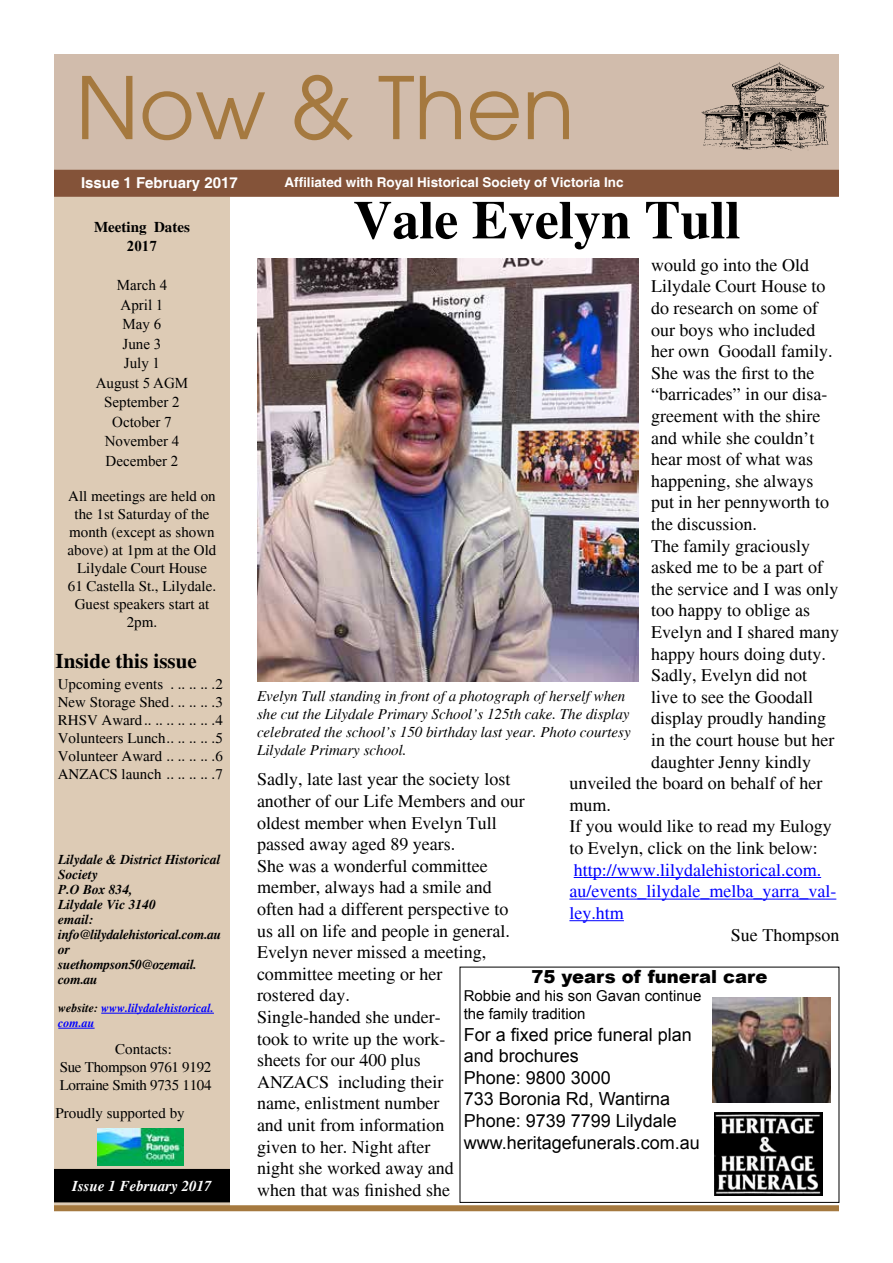
<style>
.page{position:relative;width:893px;height:1263px;background:#fff}
.page>*{position:absolute;margin:0;border:0;box-sizing:border-box;transform-origin:0 0}
.t1{font:85.5px "Avant Garde";color:#a5793f}
.t2{font:700 54px "Times";color:#000}
.t3{font:700 21px "Times";color:#000}
.t4{font:18px/21.6px "Times";color:#000}
.t5{font:18px/21.6px "Arial";color:#000}
.t6{font:18px/21.6px "Times";color:#00f}
.t7{font:900 18px "Arial";color:#000}
.t8{font:15px/18px "Times";color:#000;text-align:center}
.t9{font:italic 15px/18px "Times";color:#000}
.t10{font:15px/19.5px "Times New Roman";color:#000;text-align:center}
.t11{font:15px/18px "Times";letter-spacing:-.02em;color:#000}
.t12{font:15px/18px "Arial";color:#000}
.t13{font:italic 700 15px "Times";color:#fff}
.t14{font:700 15px "Helvetica";color:#fff}
.t15{font:700 15px "Times";color:#000}
.t16{font:700 15px "Times New Roman";color:#000}
.t17{font:italic 700 13.5px/15px "Times";color:#000}
.t18{font:700 13.5px "Helvetica";color:#fff}
.t19{font:italic 700 12px/15px "Times";color:#00f}
.s1{color:#000}
</style>
<div class="page">
<div style="left:54px;top:54px;width:176px;height:1153px;background:#ddcbb5"></div>
<div style="left:54px;top:1205px;width:785px;height:6px;background:#a5793f"></div>
<div style="left:55px;top:1170px;width:174px;height:32px;background:#000"></div>
<div style="left:54px;top:1169px;width:176px;height:33px;border:2px solid #000"></div>
<div style="left:54px;top:54px;width:785px;height:143px;background:#d1bcac"></div>
<div style="left:54px;top:170px;width:785px;height:27px;background:#845339;border:2px solid #845339"></div>
<hr style="left:101px;top:1013px;width:113px;height:1px;background:#00f">
<hr style="left:58px;top:1028px;width:37px;height:1px;background:#00f">
<img style="left:98px;top:1128px;width:85px;height:38px">
<img style="left:702px;top:62px;width:127px;height:89px">
<div style="left:460px;top:967px;width:379px;height:236px;border:1px solid #000"></div>
<img style="left:712px;top:998px;width:118px;height:105px">
<img style="left:714px;top:1113px;width:109px;height:82px">
<img style="left:257px;top:258px;width:381px;height:423px">
<hr style="left:574px;top:877px;width:247px;height:1px;background:#00f">
<hr style="left:569px;top:899px;width:267px;height:1px;background:#00f">
<hr style="left:569px;top:920px;width:55px;height:1px;background:#00f">
<h1 class="t1" style="left:76px;top:57px;width:500px">Now &amp; Then</h1>
<p class="t14" style="left:81px;top:174px;width:158px">Issue 1 February 2017</p>
<p class="t18" style="left:284px;top:174px;width:341px">Affiliated with Royal Historical Society of Victoria Inc</p>
<h2 class="t2" style="left:353px;top:189px;width:389px">Vale Evelyn Tull</h2>
<p class="t4" style="left:651px;top:254px;width:160px">would go into the Old</p>
<p class="t4" style="left:651px;top:276px;width:176px">Lilydale Court House to</p>
<p class="t4" style="left:651px;top:297px;width:168px">do research on some of</p>
<p class="t4" style="left:651px;top:319px;width:166px">our boys who included</p>
<p class="t4" style="left:651px;top:341px;width:183px">her own Goodall family.</p>
<p class="t4" style="left:651px;top:362px;width:165px">She was the first to the</p>
<p class="t4" style="left:651px;top:384px;width:178px">“barricades” in our disa-</p>
<p class="t4" style="left:651px;top:405px;width:171px">greement with the shire</p>
<p class="t4" style="left:651px;top:427px;width:165px">and while she couldn’t</p>
<p class="t4" style="left:651px;top:449px;width:163px">hear most of what was</p>
<p class="t4" style="left:651px;top:470px;width:164px">happening, she always</p>
<p class="t4" style="left:651px;top:492px;width:179px">put in her pennyworth to</p>
<p class="t4" style="left:651px;top:513px;width:108px">the discussion.</p>
<p class="t4" style="left:651px;top:535px;width:160px">The family graciously</p>
<p class="t4" style="left:651px;top:557px;width:173px">asked me to be a part of</p>
<p class="t4" style="left:651px;top:578px;width:189px">the service and I was only</p>
<p class="t4" style="left:651px;top:600px;width:160px">too happy to oblige as</p>
<p class="t4" style="left:651px;top:621px;width:189px">Evelyn and I shared many</p>
<p class="t4" style="left:651px;top:643px;width:176px">happy hours doing duty.</p>
<p class="t4" style="left:651px;top:665px;width:158px">Sadly, Evelyn did not</p>
<p class="t4" style="left:651px;top:686px;width:163px">live to see the Goodall</p>
<p class="t4" style="left:651px;top:708px;width:176px">display proudly handing</p>
<p class="t4" style="left:651px;top:729px;width:185px">in the court house but her</p>
<p class="t4" style="left:651px;top:751px;width:161px">daughter Jenny kindly</p>
<p class="t4" style="left:569px;top:773px;width:254px">unveiled the board on behalf of her</p>
<p class="t4" style="left:569px;top:794px;width:43px">mum.</p>
<p class="t4" style="left:569px;top:816px;width:264px">If you would like to read my Eulogy</p>
<p class="t4" style="left:569px;top:837px;width:250px">to Evelyn, click on the link below:</p>
<p class="t6" style="left:569px;top:859px;width:268px">http://www.lilydalehistorical.com. au/events_lilydale_melba_yarra_val&shy;ley.htm</p>
<p class="t4" style="left:731px;top:924px;width:110px">Sue Thompson</p>
<p class="t15" style="left:94px;top:218px;width:97px">Meeting Dates</p>
<p class="t16" style="left:127px;top:236px;width:31px">2017</p>
<p class="t10" style="left:96px;top:275px;width:94px">March 4<br>April 1<br>May 6<br>June 3<br>July 1<br>August 5 AGM<br>September 2<br>October 7<br>November 4<br>December 2</p>
<p class="t8" style="left:68px;top:487px;width:150px">All meetings are held on the 1st Saturday of the month (except as shown above) at 1pm at the Old<br>Lilydale Court House<br>61 Castella St., Lilydale.<br>Guest speakers start at<br>2pm.</p>
<p class="t3" style="left:56px;top:648px;width:143px">Inside this issue</p>
<p class="t8" style="left:58px;top:675px;width:167px;text-align:justify">Upcoming events .. . . . . . . .2<br>New Storage Shed.. . . . . . . .3<br>RHSV Award. . . . . . . . . . . . .4<br>Volunteers Lunch. . . . . . . . .5<br>Volunteer Award.........</p>
<p class="t9" style="left:257px;top:688px;width:375px">Evelyn Tull standing in front of a photograph of herself when she cut the Lilydale Primary School’s 125th cake. The display celebrated the school’s 150 birthday last year. Photo courtesy Lilydale Primary school.</p>
<p class="t8" style="left:215px;top:747px;width:9px">6</p>
<p class="t8" style="left:58px;top:765px;width:110px">ANZACS launch.........</p>
<p class="t8" style="left:215px;top:765px;width:9px">7</p>
<p class="t4" style="left:257px;top:769px;width:269px">Sadly, late last year the society lost another of our Life Members and our oldest member when Evelyn Tull passed away aged 89 years.<br>She was a wonderful committee member, always had a smile and often had a different perspective to us all on life and people in general.<br>Evelyn never missed a meeting, committee meeting or her<br>rostered day.<br>Single-handed she under-<br>took to write up the work-<br>sheets for our 400 plus<br>ANZACS including their<br>name, enlistment number<br>and unit from information<br>given to her. Night after<br>night she worked away and<br>when that was finished she</p>
<p class="t17" style="left:58px;top:852px;width:165px">Lilydale &amp; District Historical<br>Society<br>P.O Box 834,<br>Lilydale Vic 3140<br>email: info@lilydalehistorical.com.au or<br>suethompson50@ozemail. com.au</p>
<p class="t19" style="left:58px;top:1001px;width:157px"><span class="s1">website:</span> www.lilydalehistorical. com.au</p>
<p class="t7" style="left:532px;top:963px;width:237px">75 years of funeral care</p>
<p class="t12" style="left:464px;top:987px;width:239px">Robbie and his son Gavan continue the family tradition</p>
<p class="t5" style="left:464px;top:1023px;width:238px">For a fixed price funeral plan and brochures<br>Phone: 9800 3000<br>733 Boronia Rd, Wantirna<br>Phone: 9739 7799 Lilydale www.heritagefunerals.com.au</p>
<p class="t11" style="left:60px;top:1040px;width:153px;text-indent:55px">Contacts:<br>Sue Thompson 9761 9192<br>Lorraine Smith 9735 1104</p>
<p class="t8" style="left:56px;top:1104px;width:131px">Proudly supported by</p>
<p class="t13" style="left:72px;top:1177px;width:141px">Issue 1 February 2017</p>
</div>
